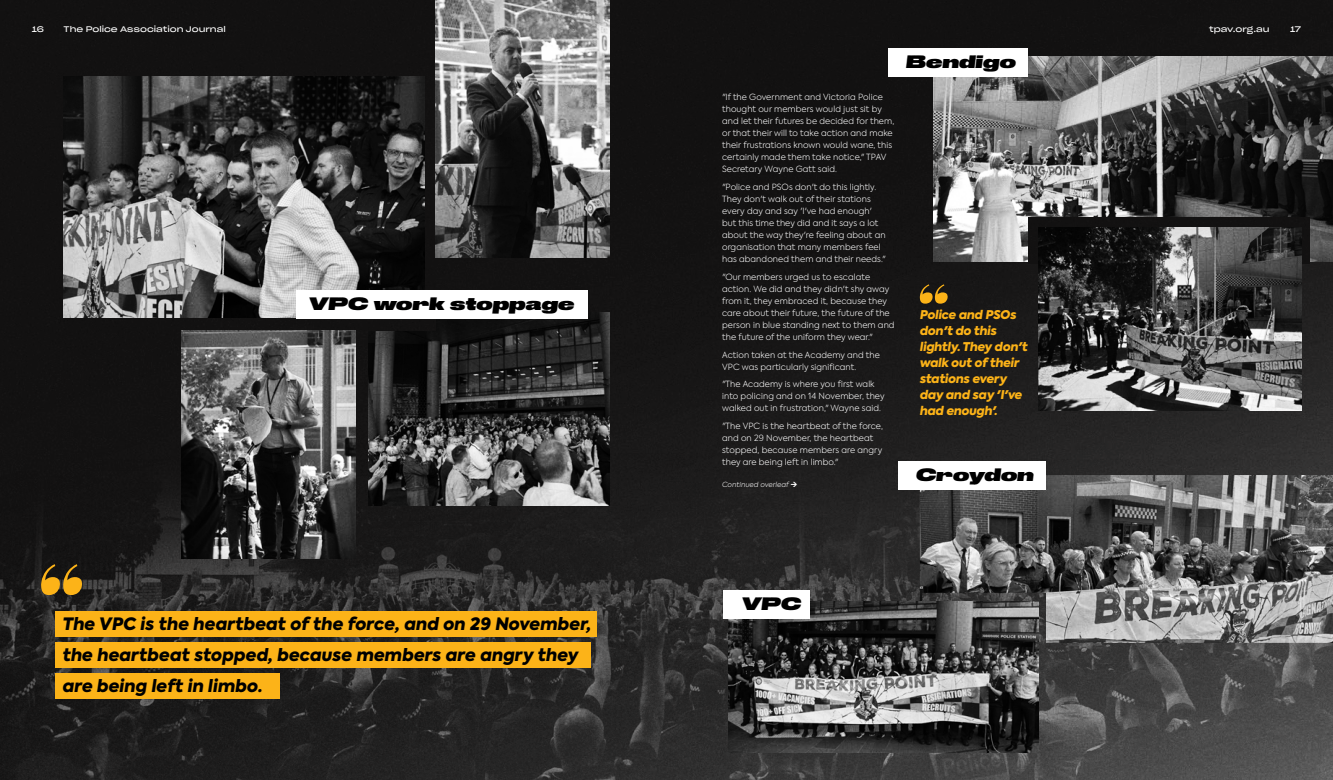
<style>
.page{position:relative;width:1333px;height:780px;background:#fff}
.page>*{position:absolute;margin:0;border:0;box-sizing:border-box;transform-origin:0 0}
.t1{font:italic 18px "Huben";color:#000}
.t2{font:italic 900 17px/31px "Axiforma";color:#000}
.t3{font:italic 900 12px/16px "Axiforma";letter-spacing:-.02em;color:#fcb318}
.t4{font:300 8.5px/12px "Axiforma";letter-spacing:.01em;color:#fff}
.t5{font:8px "Sharp Grotesk Book 25";color:#fff}
.t6{font:italic 300 7px "Axiforma";letter-spacing:.01em;color:#fff}
</style>
<div class="page">
<img style="left:0;top:0;width:1332px;height:780px">
<div style="left:55px;top:611px;width:541px;height:26px;background:#fcb318"></div>
<div style="left:55px;top:642px;width:535px;height:26px;background:#fcb318"></div>
<div style="left:55px;top:672px;width:225px;height:26px;background:#fcb318"></div>
<svg style="left:39px;top:564px;width:47px;height:31px"></svg>
<svg style="left:918px;top:284px;width:31px;height:19px"></svg>
<svg style="left:791px;top:482px;width:6px;height:5px"></svg>
<p class="t5" style="left:32px;top:22px;width:14px">16</p>
<p class="t5" style="left:64px;top:22px;width:164px">The Police Association Journal</p>
<p class="t5" style="left:1208px;top:22px;width:62px">tpav.org.au</p>
<p class="t5" style="left:1290px;top:22px;width:12px">17</p>
<h1 class="t1" style="left:307px;top:292px;width:268px">VPC work stoppage</h1>
<h2 class="t2" style="left:62px;top:609px;width:530px">The VPC is the heartbeat of the force, and on 29 November, the heartbeat stopped, because members are angry they are being left in limbo.</h2>
<p class="t4" style="left:722px;top:91px;width:174px">"If the Government and Victoria Police thought our members would just sit by and let their futures be decided for them, or that their will to take action and make their frustrations known would wane, this certainly made them take notice," TPAV Secretary Wayne Gatt said.</p>
<p class="t4" style="left:722px;top:181px;width:165px">"Police and PSOs don't do this lightly.<br>They don't walk out of their stations every day and say 'I've had enough' but this time they did and it says a lot about the way they're feeling about an organisation that many members feel has abandoned them and their needs."</p>
<p class="t4" style="left:722px;top:271px;width:174px">"Our members urged us to escalate action. We did and they didn't shy away from it, they embraced it, because they care about their future, the future of the person in blue standing next to them and the future of the uniform they wear."</p>
<p class="t4" style="left:722px;top:348px;width:159px">Action taken at the Academy and the<br>VPC was particularly significant.</p>
<p class="t4" style="left:722px;top:378px;width:164px">"The Academy is where you first walk into policing and on 14 November, they walked out in frustration," Wayne said.</p>
<p class="t4" style="left:722px;top:420px;width:162px">"The VPC is the heartbeat of the force, and on 29 November, the heartbeat stopped, because members are angry they are being left in limbo."</p>
<p class="t6" style="left:722px;top:479px;width:68px">Continued overleaf</p>
<h1 class="t1" style="left:905px;top:50px;width:111px">Bendigo</h1>
<h3 class="t3" style="left:919px;top:306px;width:109px">Police and PSOs don't do this lightly. They don't walk out of their stations every day and say 'I've had enough'.</h3>
<h1 class="t1" style="left:915px;top:463px;width:119px">Croydon</h1>
<h1 class="t1" style="left:740px;top:592px;width:62px">VPC</h1>
</div>
